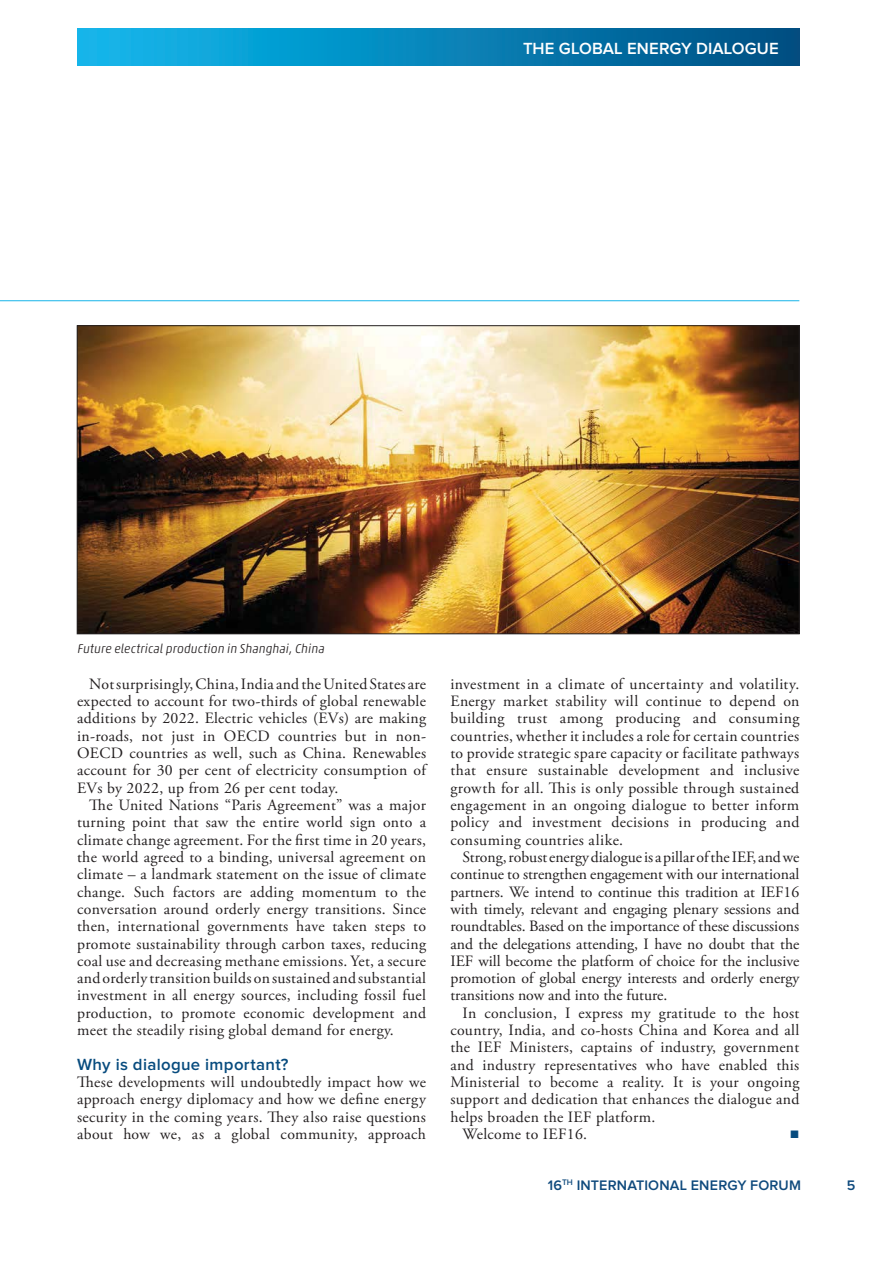
<style>
.page{position:relative;width:893px;height:1263px;background:#fff}
.page>*{position:absolute;margin:0;border:0;box-sizing:border-box;transform-origin:0 0}
.t1{font:600 16.8px "Proxima Nova";letter-spacing:.005em;color:#fff}
.t2{font:600 16.8px "Proxima Nova";letter-spacing:.02em;color:#074b7e}
.t3{font:15.75px/17.2px "Adobe Garamond Pro";letter-spacing:.02em;color:#231f20;text-align:justify}
.t4{font:600 14.25px "Proxima Nova";letter-spacing:.01em;color:#0f4a7d}
.t5{font:italic 300 12.9px "Akko Rounded Pro";letter-spacing:-.005em;color:#231f20}
</style>
<div class="page">
<div style="left:77px;top:29px;width:722px;height:36px;background:linear-gradient(to right,#10bbf0,#004f83)"></div>
<hr style="left:0;top:300px;width:799px;height:1px;background:#17b4e9">
<img style="left:79px;top:328px;width:718px;height:304px">
<p class="t1" style="left:523px;top:43px;width:257px">THE GLOBAL ENERGY DIALOGUE</p>
<p class="t5" style="left:77px;top:644px;width:249px">Future electrical production in Shanghai, China</p>
<p class="t3" style="left:77px;top:676px;width:350px;text-indent:12px">Not surprisingly, China, India and the United States are expected to account for two-thirds of global renewable additions by 2022. Electric vehicles (EVs) are making in-roads, not just in OECD countries but in non-OECD countries as well, such as China. Renewables account for 30 per cent of electricity consumption of EVs by 2022, up from 26 per cent today.</p>
<p class="t3" style="left:77px;top:798px;width:350px;text-indent:12px">The United Nations “Paris Agreement” was a major turning point that saw the entire world sign onto a climate change agreement. For the first time in 20 years, the world agreed to a binding, universal agreement on climate – a landmark statement on the issue of climate change. Such factors are adding momentum to the conversation around orderly energy transitions. Since then, international governments have taken steps to promote sustainability through carbon taxes, reducing coal use and decreasing methane emissions. Yet, a secure and orderly transition builds on sustained and substantial investment in all energy sources, including fossil fuel production, to promote economic development and meet the steadily rising global demand for energy.</p>
<p class="t2" style="left:77px;top:1059px;width:213px">Why is dialogue important?</p>
<p class="t3" style="left:77px;top:1075px;width:350px">These developments will undoubtedly impact how we approach energy diplomacy and how we define energy security in the coming years. They also raise questions about how we, as a global community, approach</p>
<p class="t3" style="left:450px;top:676px;width:350px">investment in a climate of uncertainty and volatility.<br>Energy market stability will continue to depend on building trust among producing and consuming countries, whether it includes a role for certain countries to provide strategic spare capacity or facilitate pathways that ensure sustainable development and inclusive growth for all. This is only possible through sustained engagement in an ongoing dialogue to better inform policy and investment decisions in producing and consuming countries alike.</p>
<p class="t3" style="left:450px;top:850px;width:350px;text-indent:12px">Strong, robust energy dialogue is a pillar of the IEF, and we continue to strengthen engagement with our international partners. We intend to continue this tradition at IEF16 with timely, relevant and engaging plenary sessions and roundtables. Based on the importance of these discussions and the delegations attending, I have no doubt that the IEF will become the platform of choice for the inclusive promotion of global energy interests and orderly energy transitions now and into the future.</p>
<p class="t3" style="left:462px;top:1005px;width:338px">In conclusion, I express my gratitude to the host</p>
<p class="t3" style="left:450px;top:1023px;width:350px">country, India, and co-hosts China and Korea and all</p>
<p class="t3" style="left:450px;top:1040px;width:350px">the IEF Ministers, captains of industry, government</p>
<p class="t3" style="left:450px;top:1057px;width:350px">and industry representatives who have enabled this</p>
<p class="t3" style="left:450px;top:1075px;width:350px">Ministerial to become a reality. It is your ongoing</p>
<p class="t3" style="left:450px;top:1092px;width:350px">support and dedication that enhances the dialogue and</p>
<p class="t3" style="left:450px;top:1109px;width:207px">helps broaden the IEF platform.</p>
<p class="t3" style="left:462px;top:1127px;width:126px">Welcome to IEF16.</p>
<p class="t4" style="left:548px;top:1181px;width:255px">16<sup>TH</sup> INTERNATIONAL ENERGY FORUM</p>
<p class="t4" style="left:847px;top:1181px;width:10px">5</p>
</div>
